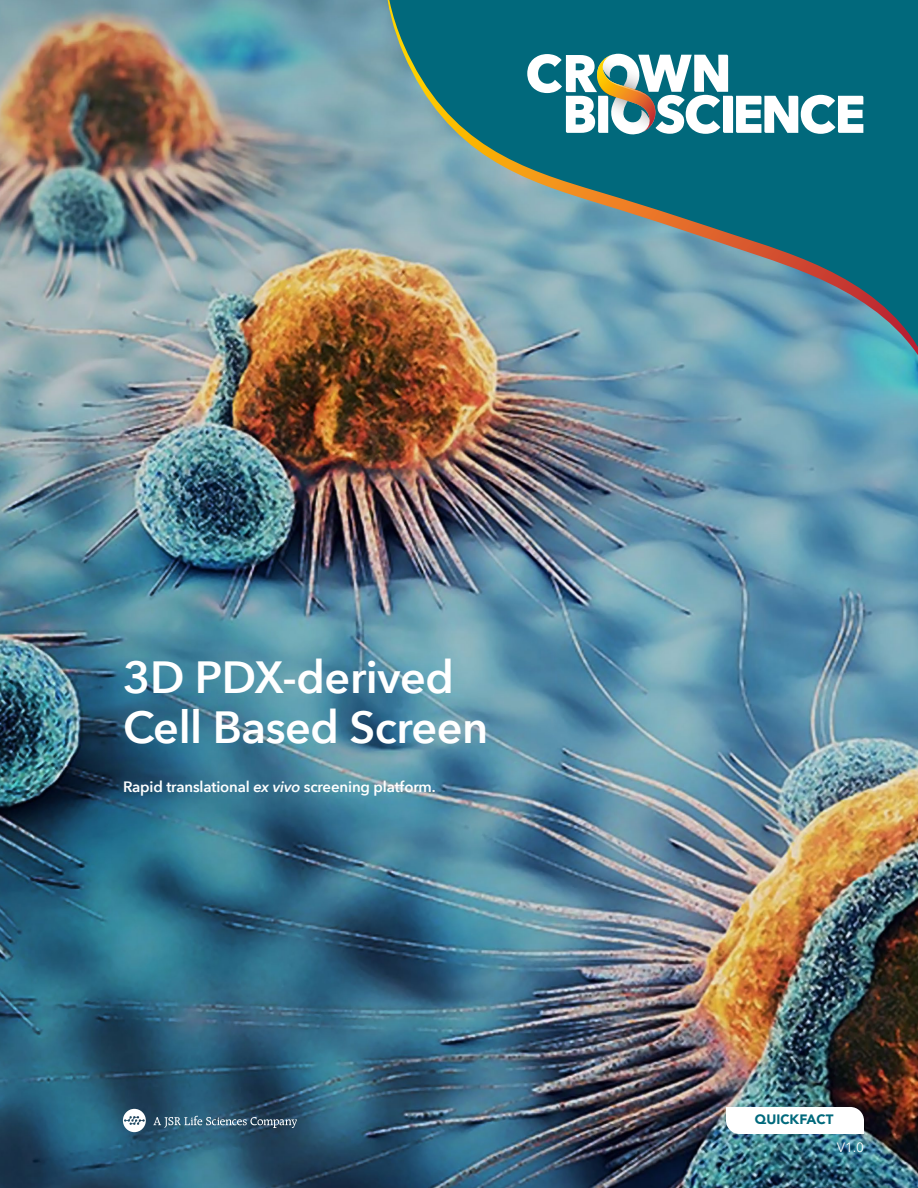
<style>
.page{position:relative;width:918px;height:1188px;background:#fff}
.page>*{position:absolute;margin:0;border:0;box-sizing:border-box;transform-origin:0 0}
.t1{font:600 45px/49.5px "Avenir Next";letter-spacing:-.01em;color:#fff}
.t2{font:600 15px "Avenir Next";letter-spacing:-.01em;color:#fff}
.t3{font:900 13.5px "Avenir LT Pro";color:#01697c}
.t4{font:13.5px "Avenir Next";color:#fff}
.s1{font-style:italic}
</style>
<div class="page">
<img style="left:0;top:0;width:918px;height:1188px">
<svg style="left:384px;top:0;width:534px;height:405px;background:#4c8690"></svg>
<svg style="left:527px;top:54px;width:336px;height:81px"></svg>
<svg style="left:153px;top:1116px;width:144px;height:12px;background:#527287"></svg>
<svg style="left:123px;top:1109px;width:23px;height:23px"></svg>
<svg style="left:726px;top:1107px;width:138px;height:27px"></svg>
<h1 class="t1" style="left:123px;top:651px;width:367px">3D PDX-derived<br>Cell Based Screen</h1>
<p class="t2" style="left:123px;top:774px;width:314px">Rapid translational <span class="s1">ex vivo</span> screening platform.</p>
<p class="t3" style="left:755px;top:1111px;width:80px">QUICKFACT</p>
<p class="t4" style="left:837px;top:1136px;width:29px">V1.0</p>
</div>
